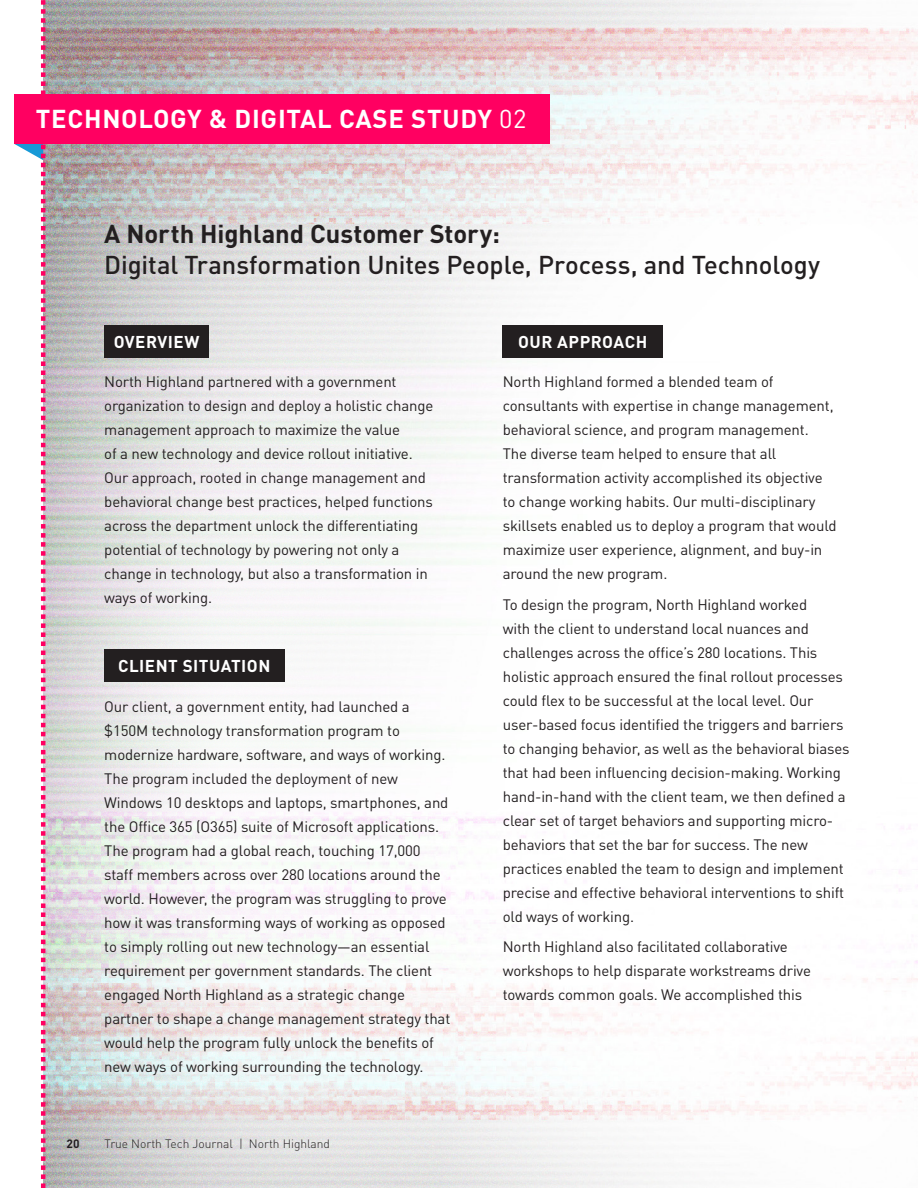
<style>
.page{position:relative;width:918px;height:1188px;background:#fff}
.page>*{position:absolute;margin:0;border:0;box-sizing:border-box;transform-origin:0 0}
.t1{font:700 25.65px "DIN Pro";letter-spacing:.03em;color:#fff}
.Headline_-_Bold__Ali{font:500 25.5px/31.5px "DIN Pro";letter-spacing:-.005em;color:#231f20}
.t2{font:700 16.95px "DIN Pro";letter-spacing:.03em;color:#fff}
.t3{font:15px/24px "DIN Pro";letter-spacing:-.01em;color:#231f20}
.t4{font:300 12px "DIN Pro";color:#231f20}
.t5{font:700 12px "DIN Pro";color:#231f20}
.s1{font-weight:400}
.s2{font-weight:700}
</style>
<div class="page">
<img style="left:45px;top:0;width:873px;height:1188px">
<img style="left:45px;top:35px;width:437px;height:1153px">
<svg style="left:14px;top:0;width:31px;height:1188px"></svg>
<div style="left:14px;top:94px;width:536px;height:50px;background:#ff0061"></div>
<div style="left:104px;top:325px;width:105px;height:33px;background:#231f20"></div>
<div style="left:104px;top:649px;width:180px;height:33px;background:#231f20"></div>
<div style="left:503px;top:325px;width:160px;height:33px;background:#231f20"></div>
<p class="t1" style="left:36px;top:98px;width:492px">TECHNOLOGY &amp; DIGITAL CASE STUDY <span class="s1">02</span></p>
<p class="Headline_-_Bold__Ali" style="left:104px;top:215px;width:717px"><span class="s2">A North Highland Customer Story:<br></span>Digital Transformation Unites People, Process, and Technology</p>
<p class="t2" style="left:114px;top:327px;width:87px">OVERVIEW</p>
<p class="t3" style="left:104px;top:368px;width:331px">North Highland partnered with a government organization to design and deploy a holistic change management approach to maximize the value<br>of a new technology and device rollout initiative.<br>Our approach, rooted in change management and behavioral change best practices, helped functions across the department unlock the differentiating potential of technology by powering not only a change in technology, but also a transformation in ways of working.</p>
<p class="t2" style="left:118px;top:652px;width:154px">CLIENT SITUATION</p>
<p class="t3" style="left:104px;top:693px;width:348px">Our client, a government entity, had launched a $150M technology transformation program to modernize hardware, software, and ways of working.<br>The program included the deployment of new Windows 10 desktops and laptops, smartphones, and the Office 365 (O365) suite of Microsoft applications.<br>The program had a global reach, touching 17,000 staff members across over 280 locations around the world. However, the program was struggling to prove how it was transforming ways of working as opposed to simply rolling out new technology—an essential requirement per government standards. The client engaged North Highland as a strategic change partner to shape a change management strategy that would help the program fully unlock the benefits of new ways of working surrounding the technology.</p>
<p class="t5" style="left:67px;top:1133px;width:15px">20</p>
<p class="t4" style="left:105px;top:1134px;width:227px">True North Tech Journal | North Highland</p>
<p class="t2" style="left:518px;top:327px;width:131px">OUR APPROACH</p>
<p class="t3" style="left:503px;top:368px;width:335px">North Highland formed a blended team of consultants with expertise in change management, behavioral science, and program management.<br>The diverse team helped to ensure that all transformation activity accomplished its objective to change working habits. Our multi-disciplinary skillsets enabled us to deploy a program that would maximize user experience, alignment, and buy-in around the new program.</p>
<p class="t3" style="left:503px;top:591px;width:348px">To design the program, North Highland worked<br>with the client to understand local nuances and challenges across the office’s 280 locations. This holistic approach ensured the final rollout processes could flex to be successful at the local level. Our user-based focus identified the triggers and barriers to changing behavior, as well as the behavioral biases that had been influencing decision-making. Working hand-in-hand with the client team, we then defined a clear set of target behaviors and supporting micro&shy;behaviors that set the bar for success. The new practices enabled the team to design and implement precise and effective behavioral interventions to shift old ways of working.</p>
<p class="t3" style="left:503px;top:933px;width:310px">North Highland also facilitated collaborative workshops to help disparate workstreams drive towards common goals. We accomplished this</p>
</div>
